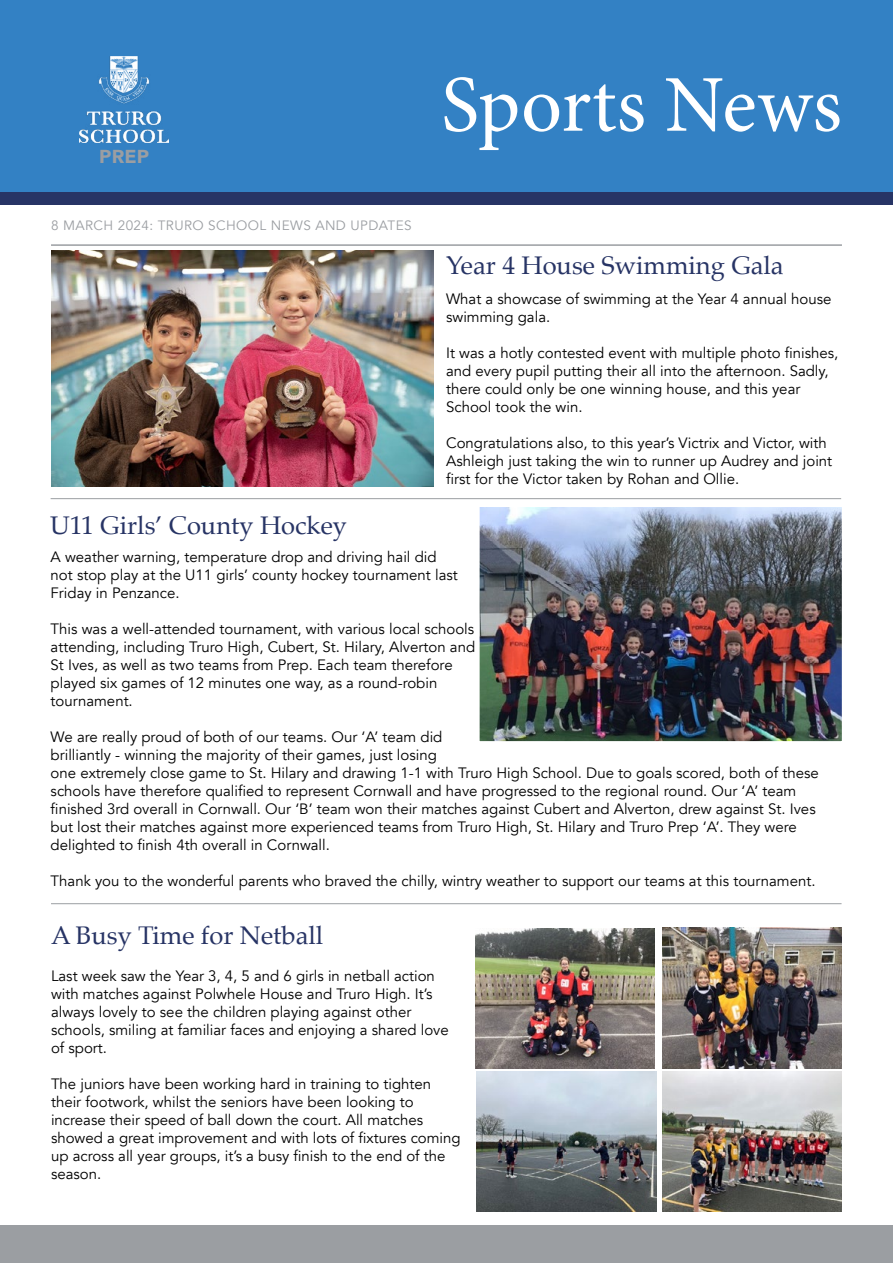
<style>
.page{position:relative;width:893px;height:1263px;background:#fff}
.page>*{position:absolute;margin:0;border:0;box-sizing:border-box;transform-origin:0 0}
.t1{font:80.55px "Minion Pro";color:#fff}
.t2{font:25.5px "Palatino";color:#273465}
.t3{font:900 18.75px "Avenir";color:#9b9ea2;scale:1.04 1}
.t4{font:15px/18px "Avenir";color:#000}
.t5{font:13.5px "Avenir";letter-spacing:.03em;color:#9b9ea2}
</style>
<div class="page">
<div style="left:0;top:1226px;width:893px;height:37px;background:#9b9ea2"></div>
<div style="left:0;top:191px;width:893px;height:14px;background:#273465"></div>
<div style="left:0;top:0;width:893px;height:191px;background:#3381c4"></div>
<svg style="left:79px;top:142px;width:54px;height:1px"></svg>
<img style="left:79px;top:57px;width:90px;height:85px">
<hr style="left:51px;top:244px;width:791px;height:2px;background:#9b9ea2">
<img style="left:51px;top:250px;width:383px;height:237px">
<img style="left:480px;top:507px;width:361px;height:234px">
<div style="left:475px;top:502px;width:371px;height:244px;border:4px solid #fff"></div>
<hr style="left:51px;top:903px;width:790px;height:1px;background:#9b9ea2">
<img style="left:662px;top:1071px;width:180px;height:141px">
<img style="left:476px;top:1071px;width:180px;height:141px">
<img style="left:662px;top:928px;width:180px;height:140px">
<hr style="left:51px;top:498px;width:790px;height:1px;background:#9b9ea2">
<img style="left:475px;top:928px;width:180px;height:141px">
<p class="t3" style="left:99px;top:141px;width:50px">PREP</p>
<p class="t5" style="left:51px;top:217px;width:362px">8 MARCH 2024: TRURO SCHOOL NEWS AND UPDATES</p>
<h1 class="t1" style="left:441px;top:51px;width:402px">Sports News</h1>
<h2 class="t2" style="left:446px;top:244px;width:339px">Year 4 House Swimming Gala</h2>
<p class="t4" style="left:446px;top:290px;width:387px">What a showcase of swimming at the Year 4 annual house swimming gala.</p>
<p class="t4" style="left:446px;top:344px;width:394px">It was a hotly contested event with multiple photo finishes, and every pupil putting their all into the afternoon. Sadly, there could only be one winning house, and this year School took the win.</p>
<p class="t4" style="left:446px;top:434px;width:388px">Congratulations also, to this year’s Victrix and Victor, with<br>Ashleigh just taking the win to runner up Audrey and joint first for the Victor taken by Rohan and Ollie.</p>
<h2 class="t2" style="left:50px;top:504px;width:299px">U11 Girls’ County Hockey</h2>
<p class="t4" style="left:51px;top:548px;width:409px">A weather warning, temperature drop and driving hail did not stop play at the U11 girls’ county hockey tournament last<br>Friday in Penzance.</p>
<p class="t4" style="left:51px;top:620px;width:426px">This was a well-attended tournament, with various local schools attending, including Truro High, Cubert, St. Hilary, Alverton and St Ives, as well as two teams from Prep. Each team therefore played six games of 12 minutes one way, as a round-robin tournament.</p>
<p class="t4" style="left:51px;top:728px;width:770px">We are really proud of both of our teams. Our ‘A’ team did<br>brilliantly - winning the majority of their games, just losing<br>one extremely close game to St. Hilary and drawing 1-1 with Truro High School. Due to goals scored, both of these schools have therefore qualified to represent Cornwall and have progressed to the regional round. Our ‘A’ team finished 3rd overall in Cornwall. Our ‘B’ team won their matches against Cubert and Alverton, drew against St. Ives but lost their matches against more experienced teams from Truro High, St. Hilary and Truro Prep ‘A’. They were delighted to finish 4th overall in Cornwall.</p>
<p class="t4" style="left:51px;top:872px;width:766px">Thank you to the wonderful parents who braved the chilly, wintry weather to support our teams at this tournament.</p>
<h2 class="t2" style="left:51px;top:914px;width:274px">A Busy Time for Netball</h2>
<p class="t4" style="left:51px;top:967px;width:399px">Last week saw the Year 3, 4, 5 and 6 girls in netball action with matches against Polwhele House and Truro High. It’s always lovely to see the children playing against other schools, smiling at familiar faces and enjoying a shared love of sport.</p>
<p class="t4" style="left:51px;top:1075px;width:411px">The juniors have been working hard in training to tighten their footwork, whilst the seniors have been looking to increase their speed of ball down the court. All matches showed a great improvement and with lots of fixtures coming up across all year groups, it’s a busy finish to the end of the season.</p>
</div>
